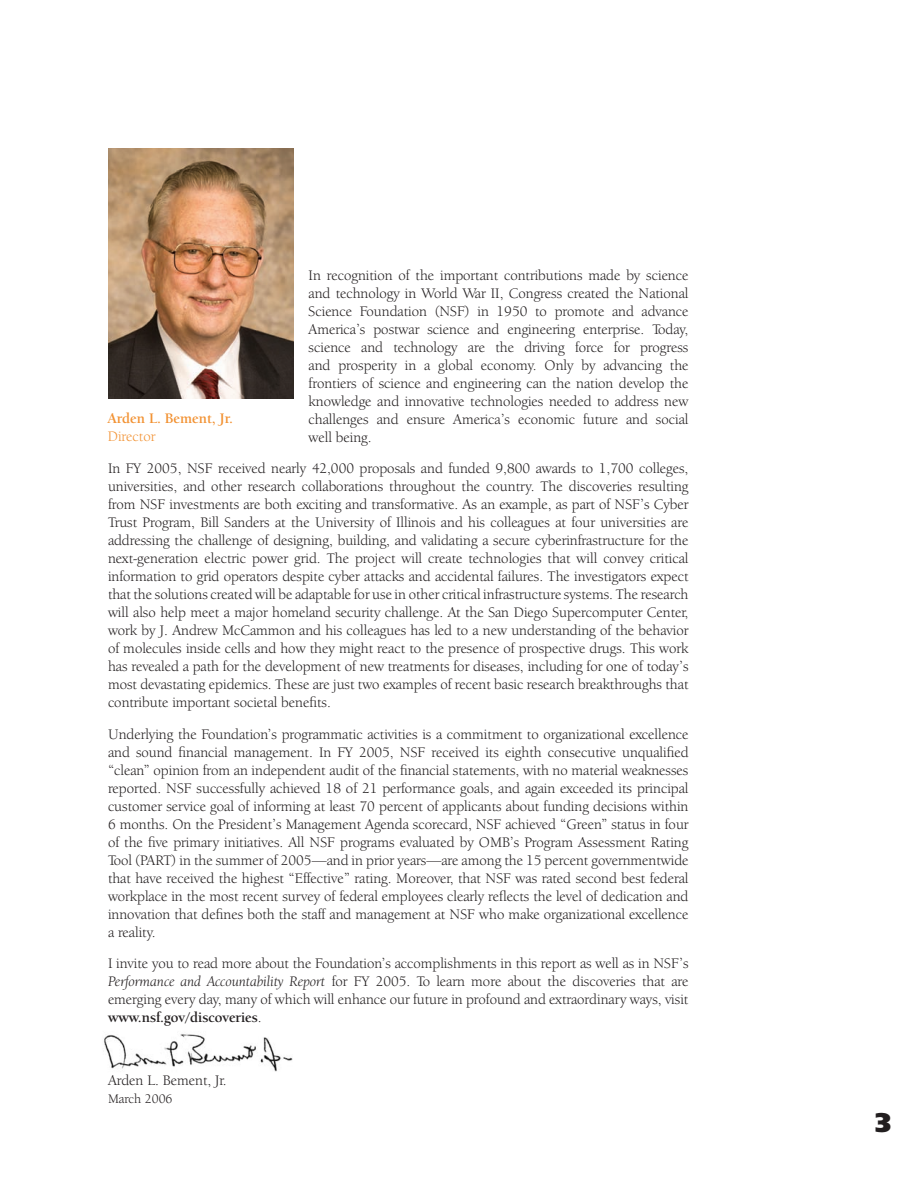
<style>
.page{position:relative;width:918px;height:1188px;background:#fff}
.page>*{position:absolute;margin:0;border:0;box-sizing:border-box;transform-origin:0 0}
.t1{font:15px/18px "Berkeley Oldstyle IT Cby BT";color:#231f20;text-align:justify}
.t2{font:700 15px/18px "Berkeley Oldstyle IT Cby BT";color:#f29233}
.t3{font:700 15px "Berkeley Oldstyle IT Cby BT";color:#231f20}
.t4{font:13.5px "Berkeley Oldstyle IT Cby BT";color:#231f20}
.s1{font-style:italic}
.s2{font-weight:400}
</style>
<div class="page">
<img style="left:108px;top:148px;width:186px;height:251px">
<img style="left:104px;top:1034px;width:189px;height:38px">
<p class="t1" style="left:309px;top:266px;width:381px">In recognition of the important contributions made by science and technology in World War II, Congress created the National Science Foundation (NSF) in 1950 to promote and advance America’s postwar science and engineering enterprise. Today, science and technology are the driving force for progress and prosperity in a global economy. Only by advancing the frontiers of science and engineering can the nation develop the knowledge and innovative technologies needed to address new challenges and ensure America’s economic future and social well being.</p>
<p class="t1" style="left:108px;top:460px;width:582px">In FY 2005, NSF received nearly 42,000 proposals and funded 9,800 awards to 1,700 colleges, universities, and other research collaborations throughout the country. The discoveries resulting from NSF investments are both exciting and transformative. As an example, as part of NSF’s Cyber Trust Program, Bill Sanders at the University of Illinois and his colleagues at four universities are addressing the challenge of designing, building, and validating a secure cyberinfrastructure for the next-generation electric power grid. The project will create technologies that will convey critical information to grid operators despite cyber attacks and accidental failures. The investigators expect that the solutions created will be adaptable for use in other critical infrastructure systems. The research will also help meet a major homeland security challenge. At the San Diego Supercomputer Center, work by J. Andrew McCammon and his colleagues has led to a new understanding of the behavior of molecules inside cells and how they might react to the presence of prospective drugs. This work has revealed a path for the development of new treatments for diseases, including for one of today’s most devastating epidemics. These are just two examples of recent basic research breakthroughs that contribute important societal benefits.</p>
<p class="t1" style="left:108px;top:725px;width:582px">Underlying the Foundation’s programmatic activities is a commitment to organizational excellence and sound financial management. In FY 2005, NSF received its eighth consecutive unqualified “clean” opinion from an independent audit of the financial statements, with no material weaknesses reported. NSF successfully achieved 18 of 21 performance goals, and again exceeded its principal customer service goal of informing at least 70 percent of applicants about funding decisions within 6 months. On the President’s Management Agenda scorecard, NSF achieved “Green” status in four of the five primary initiatives. All NSF programs evaluated by OMB’s Program Assessment Rating Tool (PART) in the summer of 2005—and in prior years—are among the 15 percent governmentwide that have received the highest “Effective” rating. Moreover, that NSF was rated second best federal workplace in the most recent survey of federal employees clearly reflects the level of dedication and innovation that defines both the staff and management at NSF who make organizational excellence a reality.</p>
<p class="t1" style="left:108px;top:955px;width:582px">I invite you to read more about the Foundation’s accomplishments in this report as well as in NSF’s <span class="s1">Performance and Accountability Report</span> for FY 2005. To learn more about the discoveries that are emerging every day, many of which will enhance our future in profound and extraordinary ways, visit</p>
<p class="t3" style="left:108px;top:1009px;width:155px">www.nsf.gov/discoveries<span class="s2">.</span></p>
<p class="t2" style="left:108px;top:409px;width:127px">Arden L. Bement, Jr.<br><span class="s2">Director</span></p>
<p class="t1" style="left:108px;top:1072px;width:120px">Arden L. Bement, Jr.</p>
<p class="t4" style="left:108px;top:1091px;width:66px">March 2006</p>
</div>
